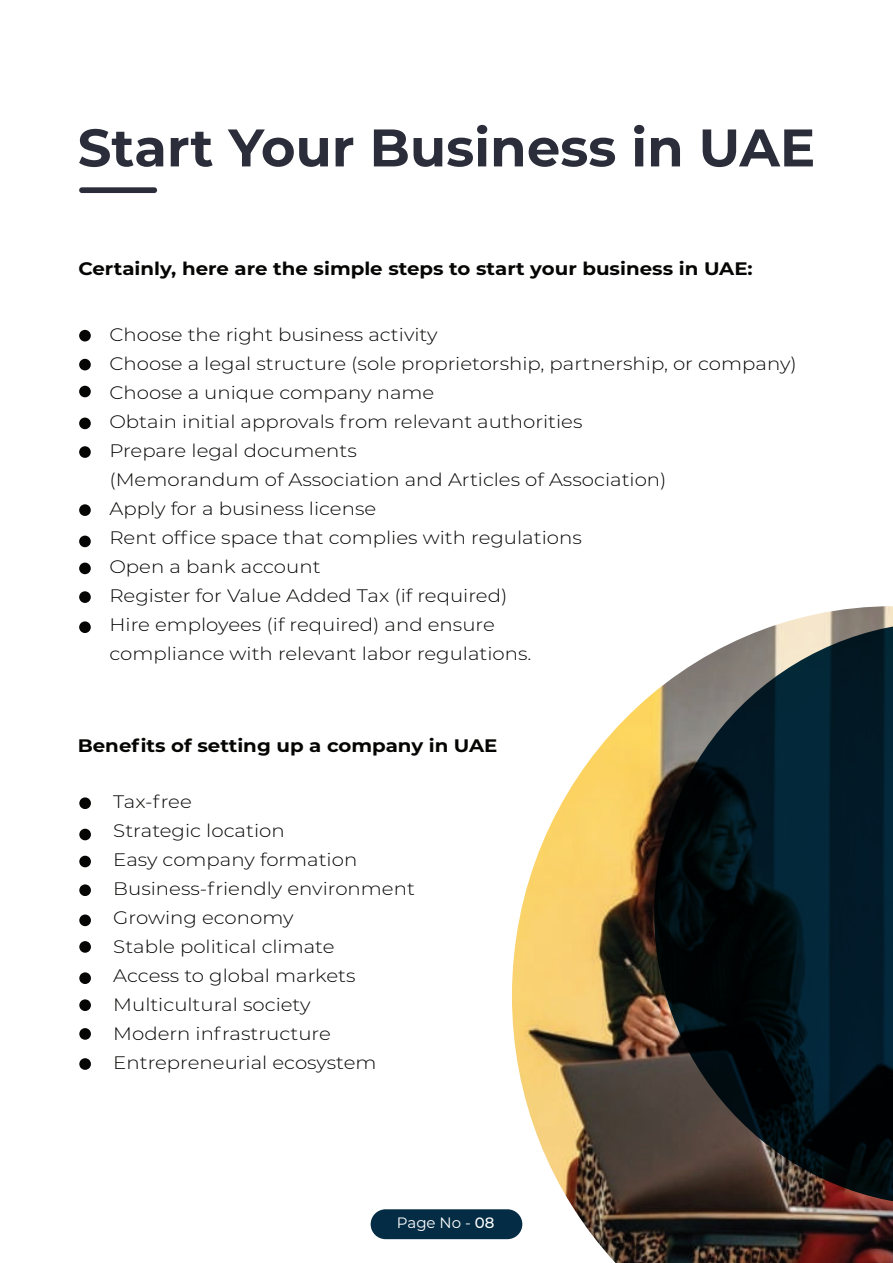
<style>
.page{position:relative;width:893px;height:1263px;background:#fff}
.page>*{position:absolute;margin:0;border:0;box-sizing:border-box;transform-origin:0 0}
.t1{font:700 52.8px "Montserrat";color:#2b2e3a}
.t2{font:300 18.15px/29px "Montserrat";color:#050504;scale:1.09 1}
.t3{font:700 18.15px "Montserrat";color:#050504;scale:1.09 1}
.t4{font:15px "Montserrat";color:#fff}
.s1{font-weight:500}
</style>
<div class="page">
<div style="left:79px;top:797px;width:12px;height:12px;background:#050504;border-radius:50%"></div>
<div style="left:79px;top:829px;width:12px;height:11px;background:#050504;border-radius:50%"></div>
<div style="left:79px;top:856px;width:12px;height:11px;background:#050504;border-radius:50%"></div>
<div style="left:79px;top:884px;width:12px;height:12px;background:#050504;border-radius:50%"></div>
<div style="left:79px;top:914px;width:12px;height:12px;background:#050504;border-radius:50%"></div>
<div style="left:79px;top:941px;width:12px;height:12px;background:#050504;border-radius:50%"></div>
<div style="left:79px;top:972px;width:12px;height:12px;background:#050504;border-radius:50%"></div>
<div style="left:79px;top:999px;width:12px;height:12px;background:#050504;border-radius:50%"></div>
<div style="left:79px;top:1028px;width:12px;height:12px;background:#050504;border-radius:50%"></div>
<div style="left:79px;top:1058px;width:12px;height:12px;background:#050504;border-radius:50%"></div>
<div style="left:79px;top:330px;width:12px;height:11px;background:#050504;border-radius:50%"></div>
<div style="left:79px;top:359px;width:12px;height:11px;background:#050504;border-radius:50%"></div>
<div style="left:79px;top:386px;width:12px;height:11px;background:#050504;border-radius:50%"></div>
<div style="left:79px;top:418px;width:12px;height:11px;background:#050504;border-radius:50%"></div>
<div style="left:79px;top:446px;width:12px;height:12px;background:#050504;border-radius:50%"></div>
<div style="left:79px;top:504px;width:12px;height:12px;background:#050504;border-radius:50%"></div>
<div style="left:79px;top:536px;width:12px;height:11px;background:#050504;border-radius:50%"></div>
<div style="left:79px;top:563px;width:12px;height:11px;background:#050504;border-radius:50%"></div>
<div style="left:79px;top:591px;width:12px;height:12px;background:#050504;border-radius:50%"></div>
<div style="left:79px;top:621px;width:12px;height:12px;background:#050504;border-radius:50%"></div>
<div style="left:79px;top:187px;width:78px;height:6px;background:#2b2e3a;border-radius:3px"></div>
<div style="left:371px;top:1209px;width:151px;height:30px;background:#042c44;border-radius:15px"></div>
<img style="left:512px;top:606px;width:381px;height:657px">
<svg style="left:654px;top:622px;width:239px;height:584px;background:#232d31"></svg>
<h1 class="t1" style="left:78px;top:110px;width:739px">Start Your Business in UAE</h1>
<p class="t3" style="left:78px;top:255px;width:620px">Certainly, here are the simple steps to start your business in UAE:</p>
<p class="t2" style="left:109px;top:320px;width:632px">Choose the right business activity<br>Choose a legal structure (sole proprietorship, partnership, or company)<br>Choose a unique company name<br>Obtain initial approvals from relevant authorities<br>Prepare legal documents<br>(Memorandum of Association and Articles of Association)<br>Apply for a business license<br>Rent office space that complies with regulations<br>Open a bank account<br>Register for Value Added Tax (if required)<br>Hire employees (if required) and ensure<br>compliance with relevant labor regulations.</p>
<p class="t3" style="left:78px;top:733px;width:387px">Benefits of setting up a company in UAE</p>
<p class="t2" style="left:113px;top:787px;width:278px">Tax-free<br>Strategic location<br>Easy company formation<br>Business-friendly environment<br>Growing economy<br>Stable political climate<br>Access to global markets<br>Multicultural society<br>Modern infrastructure<br>Entrepreneurial ecosystem</p>
<p class="t4" style="left:397px;top:1212px;width:99px">Page No - <span class="s1">08</span></p>
</div>
